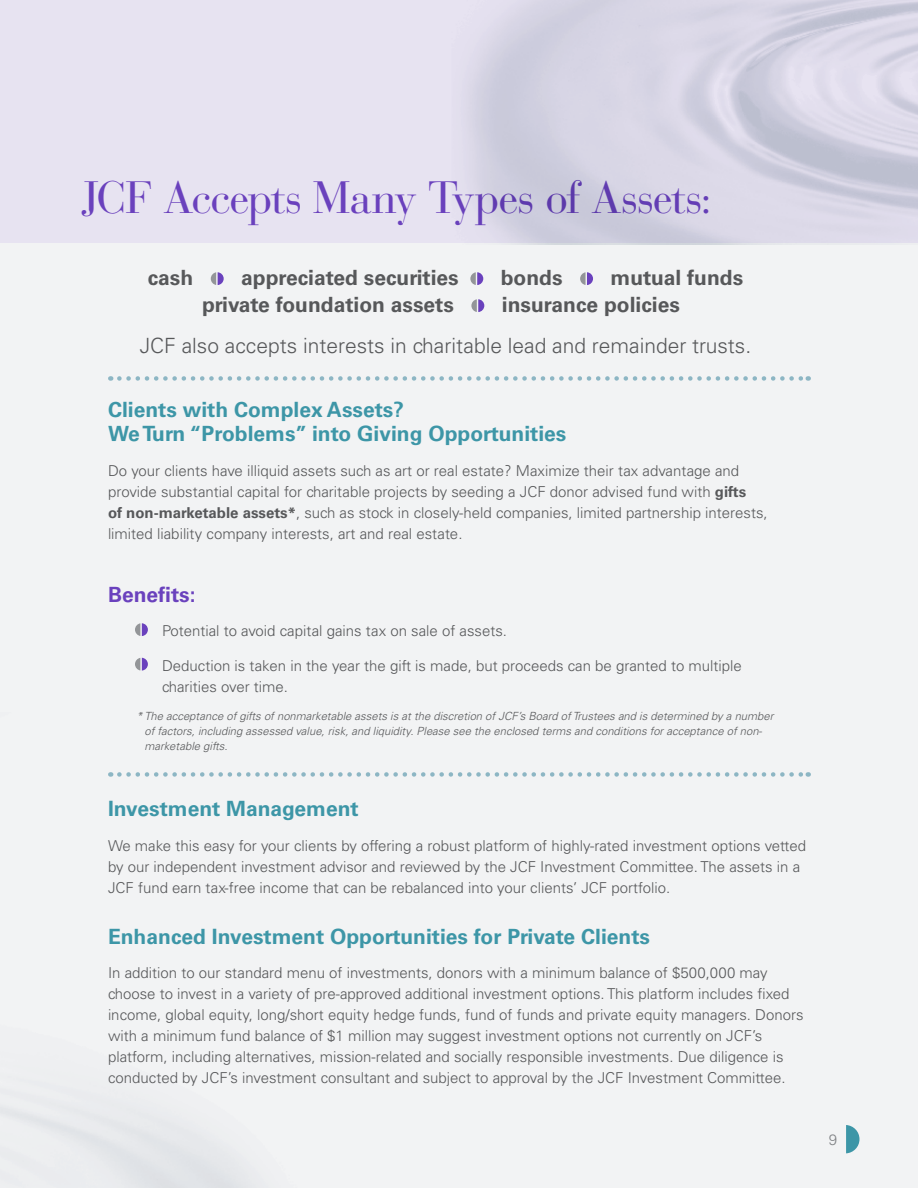
<style>
.page{position:relative;width:918px;height:1188px;background:#f2f3f4}
.page>*{position:absolute;margin:0;border:0;box-sizing:border-box;transform-origin:0 0}
.head_purple_30{font:45px "Bauer Bodoni Std";letter-spacing:-.03em;color:#6a41bd}
.subhead_1_blue_14_15{font:700 21px/24px "Univers LT Std";color:#3d96a7}
.para_80__10_14{font:700 21px "Univers LT Std";color:#57585a}
.para_80__10_14-2{font:300 21px "Univers LT Std";color:#57585a}
.subhead_2_purple_14{font:700 21px "Univers LT Std";color:#6a41bd}
.para_80__10_14-3{font:300 15px/21px "Univers LT Std";color:#57585a}
.bullet_gray_10_14{font:300 15px/21px "Univers LT Std";color:#57585a}
.t1{font:300 15px "Univers LT Std";color:#808285}
.ital_note{font:italic 300 11.25px/15px "Univers LT Std";color:#57585a}
.s1{font-weight:700}
</style>
<div class="page">
<svg style="left:0;top:0;width:918px;height:243px;fill:#e6e2f0"></svg>
<svg style="left:211px;top:272px;width:13px;height:13px"></svg>
<svg style="left:470px;top:272px;width:13px;height:13px"></svg>
<svg style="left:580px;top:272px;width:13px;height:13px"></svg>
<svg style="left:471px;top:299px;width:13px;height:13px"></svg>
<svg style="left:135px;top:623px;width:13px;height:13px"></svg>
<svg style="left:135px;top:658px;width:13px;height:13px"></svg>
<svg style="left:119px;top:376px;width:690px;height:5px"></svg>
<svg style="left:119px;top:772px;width:690px;height:5px"></svg>
<svg style="left:846px;top:1125px;width:13px;height:28px"></svg>
<p class="head_purple_30" style="left:81px;top:171px;width:633px">JCF Accepts Many Types of Assets:</p>
<p class="para_80__10_14" style="left:148px;top:265px;width:47px">cash</p>
<p class="para_80__10_14" style="left:241px;top:265px;width:219px">appreciated securities</p>
<p class="para_80__10_14" style="left:501px;top:265px;width:63px">bonds</p>
<p class="para_80__10_14" style="left:611px;top:265px;width:134px">mutual funds</p>
<p class="para_80__10_14" style="left:202px;top:292px;width:253px">private foundation assets</p>
<p class="para_80__10_14" style="left:502px;top:292px;width:180px">insurance policies</p>
<p class="para_80__10_14-2" style="left:140px;top:332px;width:613px">JCF also accepts interests in charitable lead and remainder trusts.</p>
<p class="subhead_1_blue_14_15" style="left:108px;top:398px;width:460px">Clients with Complex Assets?<br>We Turn “Problems” into Giving Opportunities</p>
<p class="para_80__10_14-3" style="left:108px;top:460px;width:661px">Do your clients have illiquid assets such as art or real estate? Maximize their tax advantage and provide substantial capital for charitable projects by seeding a JCF donor advised fund with <span class="s1">gifts<br>of non-marketable assets*</span>, such as stock in closely-held companies, limited partnership interests, limited liability company interests, art and real estate.</p>
<p class="subhead_2_purple_14" style="left:108px;top:582px;width:89px">Benefits:</p>
<p class="bullet_gray_10_14" style="left:162px;top:620px;width:347px">Potential to avoid capital gains tax on sale of assets.</p>
<p class="bullet_gray_10_14" style="left:162px;top:655px;width:581px">Deduction is taken in the year the gift is made, but proceeds can be granted to multiple charities over time.</p>
<p class="ital_note" style="left:145px;top:709px;width:630px;text-indent:-8px">* The acceptance of gifts of nonmarketable assets is at the discretion of JCF’s Board of Trustees and is determined by a number of factors, including assessed value, risk, and liquidity. Please see the enclosed terms and conditions for acceptance of non&shy;marketable gifts.</p>
<p class="subhead_1_blue_14_15" style="left:108px;top:797px;width:252px">Investment Management</p>
<p class="para_80__10_14-3" style="left:108px;top:835px;width:700px">We make this easy for your clients by offering a robust platform of highly-rated investment options vetted by our independent investment advisor and reviewed by the JCF Investment Committee. The assets in a<br>JCF fund earn tax-free income that can be rebalanced into your clients’ JCF portfolio.</p>
<p class="subhead_1_blue_14_15" style="left:108px;top:924px;width:544px">Enhanced Investment Opportunities for Private Clients</p>
<p class="para_80__10_14-3" style="left:108px;top:962px;width:697px">In addition to our standard menu of investments, donors with a minimum balance of $500,000 may choose to invest in a variety of pre-approved additional investment options. This platform includes fixed income, global equity, long/short equity hedge funds, fund of funds and private equity managers. Donors with a minimum fund balance of $1 million may suggest investment options not currently on JCF’s platform, including alternatives, mission-related and socially responsible investments. Due diligence is conducted by JCF’s investment consultant and subject to approval by the JCF Investment Committee.</p>
<p class="t1" style="left:829px;top:1130px;width:10px">9</p>
</div>
